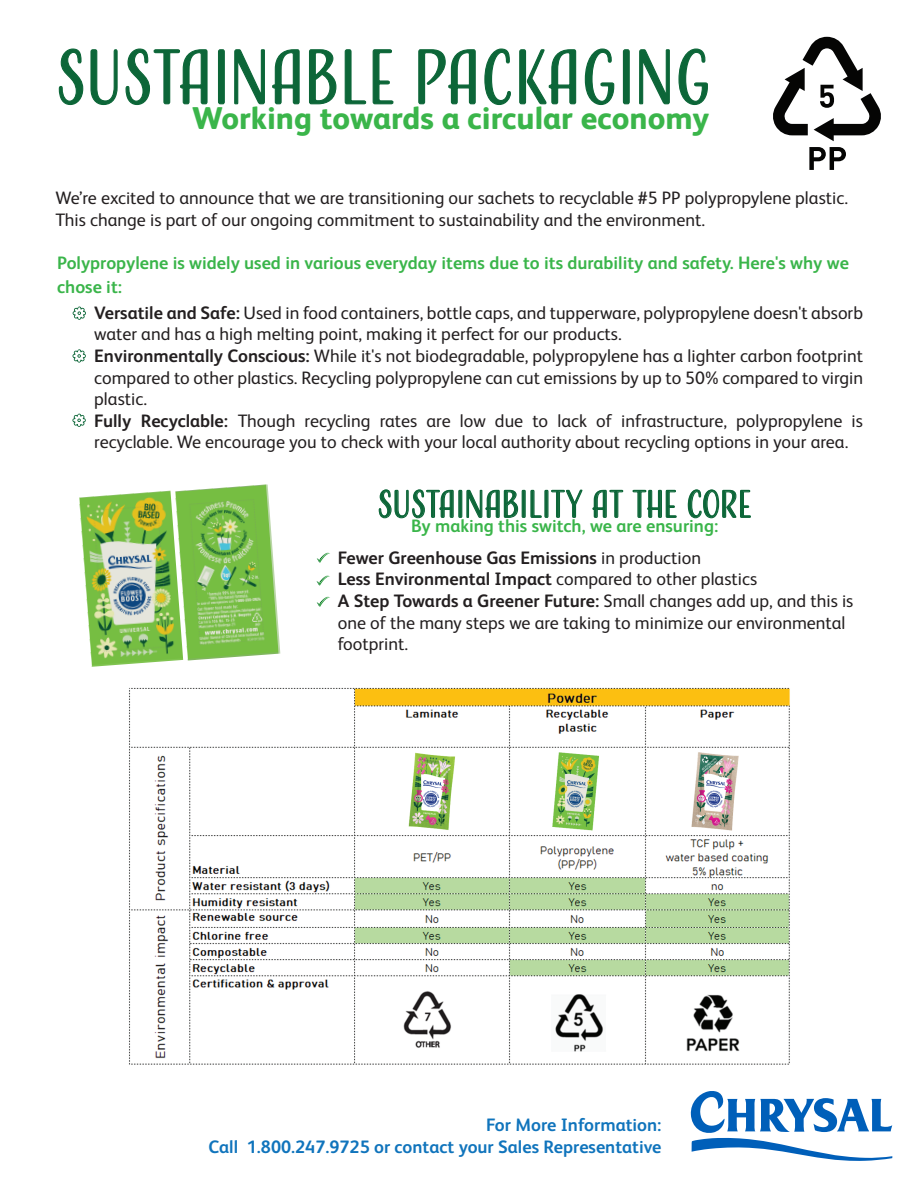
<style>
.page{position:relative;width:918px;height:1188px;background:#fff}
.page>*{position:absolute;margin:0;border:0;box-sizing:border-box;transform-origin:0 0}
.t1{font:72px "Adorn S Condensed Sans";letter-spacing:-.015em;color:#0c6638}
.t2{font:36px "Adorn S Condensed Sans";letter-spacing:-.015em;color:#0c6638}
.t3{font:800 31.5px "FS Albert Pro";color:#3ab54a}
.t4{font:18px/21.6px "FS Albert Pro";color:#231f20}
.t5{font:700 18px/24px "FS Albert Pro";color:#3ab54a}
.t6{font:700 18px/21.6px "FS Albert Pro";color:#1074bc;text-align:right}
.s1{font-weight:700}
.s2{color:#231f20}
.s3{font-weight:400;color:#231f20}
</style>
<div class="page">
<img style="left:180px;top:484px;width:100px;height:177px">
<img style="left:79px;top:491px;width:104px;height:176px">
<svg style="left:58px;top:48px;width:26px;height:58px"></svg>
<svg style="left:90px;top:49px;width:28px;height:57px"></svg>
<svg style="left:125px;top:48px;width:83px;height:58px"></svg>
<div style="left:218px;top:49px;width:7px;height:55px;border:1px solid #0c6638;border-radius:2px"></div>
<svg style="left:234px;top:49px;width:31px;height:56px"></svg>
<svg style="left:272px;top:49px;width:28px;height:56px"></svg>
<svg style="left:309px;top:49px;width:28px;height:56px"></svg>
<svg style="left:344px;top:49px;width:50px;height:56px"></svg>
<svg style="left:418px;top:49px;width:58px;height:56px"></svg>
<svg style="left:484px;top:48px;width:27px;height:57px"></svg>
<svg style="left:519px;top:49px;width:58px;height:56px"></svg>
<svg style="left:584px;top:48px;width:31px;height:58px"></svg>
<div style="left:623px;top:49px;width:7px;height:55px;border:1px solid #0c6638;border-radius:2px"></div>
<svg style="left:639px;top:49px;width:31px;height:56px"></svg>
<svg style="left:678px;top:48px;width:30px;height:58px"></svg>
<svg style="left:773px;top:37px;width:108px;height:104px"></svg>
<svg style="left:809px;top:147px;width:37px;height:23px"></svg>
<svg style="left:690px;top:1091px;width:202px;height:70px"></svg>
<svg style="left:73px;top:307px;width:13px;height:13px"></svg>
<svg style="left:73px;top:349px;width:13px;height:14px"></svg>
<svg style="left:72px;top:414px;width:14px;height:13px"></svg>
<img style="left:129px;top:687px;width:661px;height:378px">
<svg style="left:378px;top:489px;width:76px;height:30px"></svg>
<div style="left:458px;top:490px;width:4px;height:28px;border:1px solid #0c6638"></div>
<svg style="left:466px;top:489px;width:53px;height:29px"></svg>
<div style="left:522px;top:490px;width:4px;height:28px;border:1px solid #0c6638"></div>
<svg style="left:530px;top:489px;width:12px;height:29px"></svg>
<div style="left:544px;top:490px;width:4px;height:28px;border:1px solid #0c6638"></div>
<svg style="left:551px;top:489px;width:32px;height:29px"></svg>
<svg style="left:592px;top:489px;width:32px;height:29px"></svg>
<svg style="left:632px;top:489px;width:45px;height:29px"></svg>
<svg style="left:687px;top:489px;width:64px;height:30px"></svg>
<svg style="left:317px;top:553px;width:13px;height:10px"></svg>
<svg style="left:317px;top:575px;width:13px;height:11px"></svg>
<svg style="left:317px;top:597px;width:13px;height:10px"></svg>
<h1 class="t1" style="left:55px;top:33px;width:658px">SUSTAINABLE PACKAGING</h1>
<h3 class="t3" style="left:192px;top:94px;width:519px">Working towards a circular economy</h3>
<p class="t4" style="left:55px;top:186px;width:794px">We’re excited to announce that we are transitioning our sachets to recyclable #5 PP polypropylene plastic.<br>This change is part of our ongoing commitment to sustainability and the environment.</p>
<p class="t5" style="left:57px;top:250px;width:793px">Polypropylene is widely used in various everyday items due to its durability and safety. Here's why we chose it:</p>
<p class="t4" style="left:94px;top:300px;width:770px"><span class="s1">Versatile and Safe:</span> Used in food containers, bottle caps, and tupperware, polypropylene doesn't absorb water and has a high melting point, making it perfect for our products.<br><span class="s1">Environmentally Conscious:</span> While it's not biodegradable, polypropylene has a lighter carbon footprint compared to other plastics. Recycling polypropylene can cut emissions by up to 50% compared to virgin plastic.<br><span class="s1">Fully Recyclable:</span> Though recycling rates are low due to lack of infrastructure, polypropylene is recyclable. We encourage you to check with your local authority about recycling options in your area.</p>
<h2 class="t2" style="left:377px;top:482px;width:377px">SUSTAINABILITY AT THE CORE</h2>
<p class="t5" style="left:338px;top:510px;width:382px;line-height:31.3px;text-indent:73px">By making this switch, we are ensuring:<br><span class="s2">Fewer Greenhouse Gas Emissions</span> <span class="s3">in production</span></p>
<p class="t4" style="left:338px;top:567px;width:517px"><span class="s1">Less Environmental Impact</span> compared to other plastics<br><span class="s1">A Step Towards a Greener Future:</span> Small changes add up, and this is one of the many steps we are taking to minimize our environmental footprint.</p>
<p class="t6" style="left:209px;top:1113px;width:454px">For More Information:<br>Call 1.800.247.9725 or contact your Sales Representative</p>
</div>
